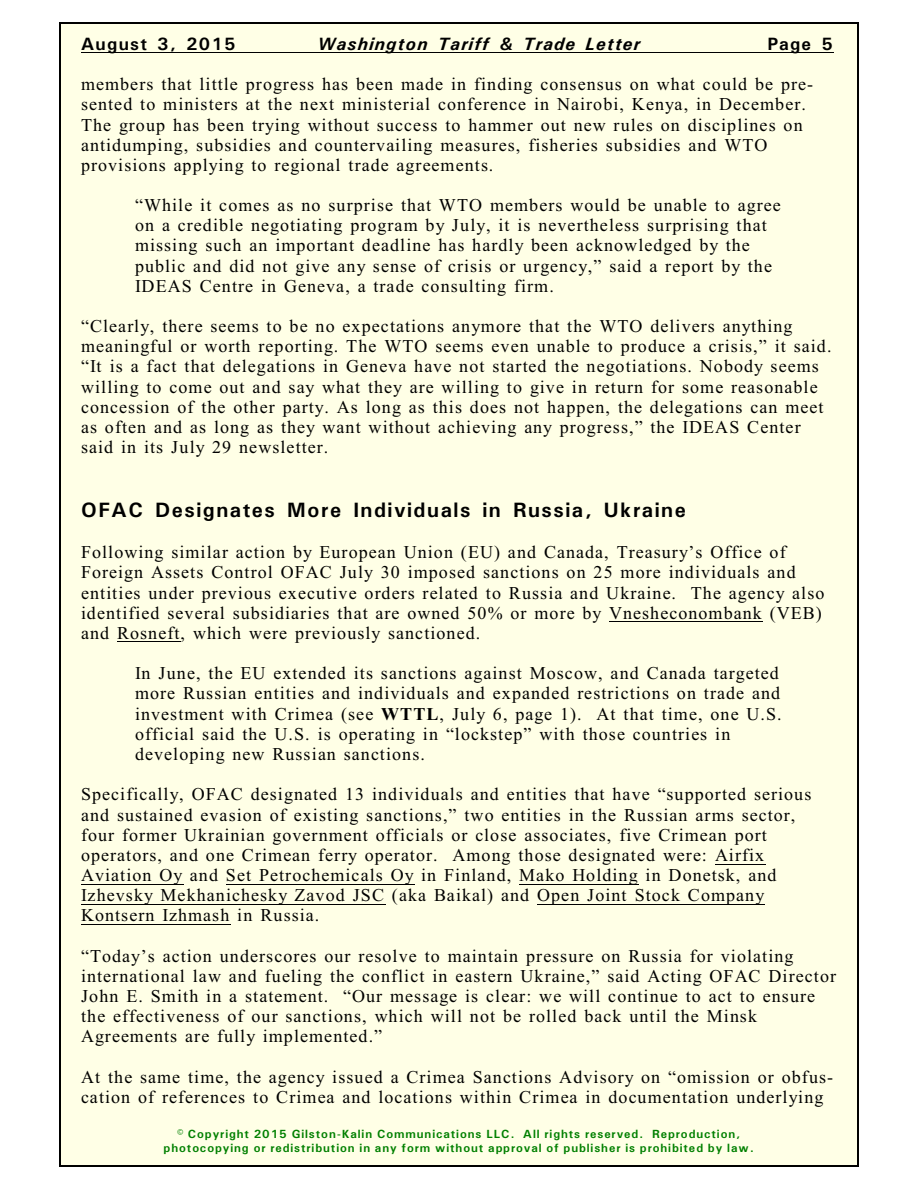
<style>
.page{position:relative;width:918px;height:1188px;background:#fff}
.page>*{position:absolute;margin:0;border:0;box-sizing:border-box;transform-origin:0 0}
.t1{font:700 21px "Univers";letter-spacing:.075em;color:#000}
.t2{font:18px/20.1px "Times New Roman";letter-spacing:.06em;color:#000}
.t3{font:italic 700 18px "Univers";letter-spacing:.065em;color:#000}
.t4{font:700 18px "Univers";letter-spacing:.075em;color:#000}
.t5{font:700 12px/13.6px "Univers";letter-spacing:.075em;color:#008000;text-align:center}
.s1{font-weight:700}
</style>
<div class="page">
<div style="left:59px;top:23px;width:800px;height:1143px;background:#ffffe6"></div>
<hr style="left:59px;top:23px;width:1px;height:1143px;background:#000">
<hr style="left:857px;top:23px;width:2px;height:1143px;background:#000">
<hr style="left:59px;top:23px;width:799px;height:1px;background:#000">
<hr style="left:59px;top:1165px;width:799px;height:1px;background:#000">
<hr style="left:81px;top:52px;width:753px;height:1px;background:#000">
<hr style="left:609px;top:621px;width:154px;height:1px;background:#000">
<hr style="left:117px;top:641px;width:64px;height:1px;background:#000">
<hr style="left:715px;top:864px;width:51px;height:1px;background:#000">
<hr style="left:81px;top:884px;width:102px;height:1px;background:#000">
<hr style="left:226px;top:884px;width:188px;height:1px;background:#000">
<hr style="left:519px;top:884px;width:120px;height:1px;background:#000">
<hr style="left:81px;top:904px;width:304px;height:1px;background:#000">
<hr style="left:537px;top:904px;width:228px;height:1px;background:#000">
<hr style="left:81px;top:924px;width:150px;height:1px;background:#000">
<p class="t4" style="left:81px;top:38px;width:156px">August 3, 2015</p>
<p class="t3" style="left:318px;top:38px;width:324px">Washington Tariff &amp; Trade Letter</p>
<p class="t4" style="left:767px;top:38px;width:67px">Page 5</p>
<p class="t2" style="left:81px;top:76px;width:734px">members that little progress has been made in finding consensus on what could be pre&shy;sented to ministers at the next ministerial conference in Nairobi, Kenya, in December.<br>The group has been trying without success to hammer out new rules on disciplines on antidumping, subsidies and countervailing measures, fisheries subsidies and WTO provisions applying to regional trade agreements.</p>
<p class="t2" style="left:135px;top:197px;width:647px">“While it comes as no surprise that WTO members would be unable to agree on a credible negotiating program by July, it is nevertheless surprising that missing such an important deadline has hardly been acknowledged by the public and did not give any sense of crisis or urgency,” said a report by the IDEAS Centre in Geneva, a trade consulting firm.</p>
<p class="t2" style="left:81px;top:318px;width:752px">“Clearly, there seems to be no expectations anymore that the WTO delivers anything meaningful or worth reporting. The WTO seems even unable to produce a crisis,” it said. “It is a fact that delegations in Geneva have not started the negotiations. Nobody seems willing to come out and say what they are willing to give in return for some reasonable concession of the other party. As long as this does not happen, the delegations can meet as often and as long as they want without achieving any progress,” the IDEAS Center said in its July 29 newsletter.</p>
<p class="t1" style="left:81px;top:503px;width:606px">OFAC Designates More Individuals in Russia, Ukraine</p>
<p class="t2" style="left:81px;top:544px;width:745px">Following similar action by European Union (EU) and Canada, Treasury’s Office of Foreign Assets Control OFAC July 30 imposed sanctions on 25 more individuals and entities under previous executive orders related to Russia and Ukraine. The agency also identified several subsidiaries that are owned 50% or more by Vnesheconombank (VEB) and Rosneft, which were previously sanctioned.</p>
<p class="t2" style="left:135px;top:665px;width:648px">In June, the EU extended its sanctions against Moscow, and Canada targeted more Russian entities and individuals and expanded restrictions on trade and investment with Crimea (see <span class="s1">WTTL</span>, July 6, page 1). At that time, one U.S. official said the U.S. is operating in “lockstep” with those countries in developing new Russian sanctions.</p>
<p class="t2" style="left:81px;top:786px;width:732px">Specifically, OFAC designated 13 individuals and entities that have “supported serious and sustained evasion of existing sanctions,” two entities in the Russian arms sector, four former Ukrainian government officials or close associates, five Crimean port operators, and one Crimean ferry operator. Among those designated were: Airfix Aviation Oy and Set Petrochemicals Oy in Finland, Mako Holding in Donetsk, and Izhevsky Mekhanichesky Zavod JSC (aka Baikal) and Open Joint Stock Company Kontsern Izhmash in Russia.</p>
<p class="t2" style="left:81px;top:947px;width:757px">“Today’s action underscores our resolve to maintain pressure on Russia for violating international law and fueling the conflict in eastern Ukraine,” said Acting OFAC Director John E. Smith in a statement. “Our message is clear: we will continue to act to ensure the effectiveness of our sanctions, which will not be rolled back until the Minsk Agreements are fully implemented.”</p>
<p class="t2" style="left:81px;top:1068px;width:754px">At the same time, the agency issued a Crimea Sanctions Advisory on “omission or obfus&shy;cation of references to Crimea and locations within Crimea in documentation underlying</p>
<p class="t5" style="left:164px;top:1128px;width:592px">© Copyright 2015 Gilston-Kalin Communications LLC. All rights reserved. Reproduction, photocopying or redistribution in any form without approval of publisher is prohibited by law.</p>
</div>
